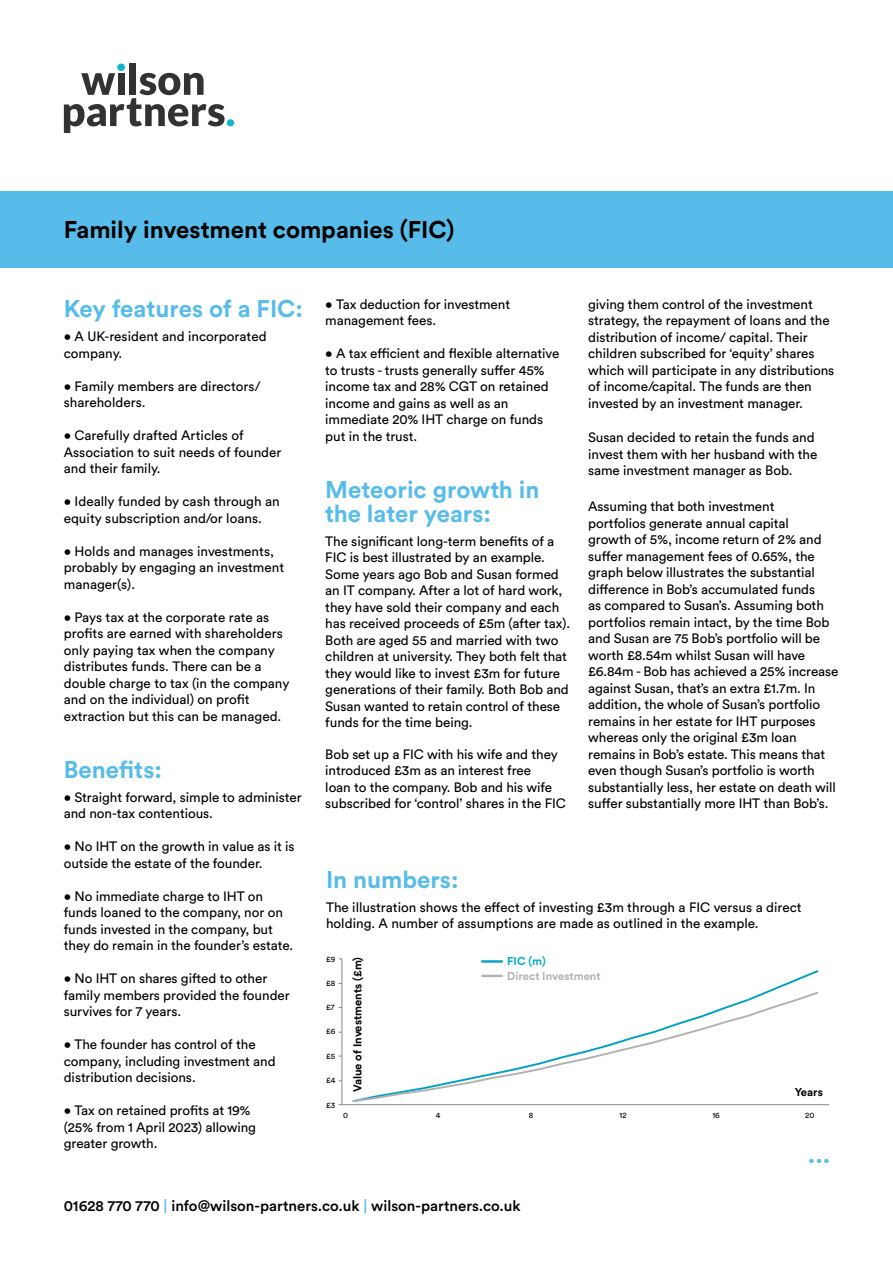
<style>
.page{position:relative;width:893px;height:1263px;background:#fff}
.page>*{position:absolute;margin:0;border:0;box-sizing:border-box;transform-origin:0 0}
.t1{font:700 24px/24px "Circular Std";color:#57bcea}
.t2{font:700 24px "Circular Std";color:#000}
.t3{font:500 15px "Circular Std";color:#000}
.t4{font:13.5px/16.5px "Circular Std";letter-spacing:-.005em;color:#000}
.t5{font:700 11.25px "Circular Std";color:#000}
.t6{font:700 11.25px "Circular Std";color:#b3b2b2}
.t7{font:700 11.25px "Circular Std";color:#00acc9}
.t8{font:7.95px "Circular Std";color:#000}
.s1{color:#57bcea}
</style>
<div class="page">
<div style="left:0;top:191px;width:893px;height:77px;background:#57bcea"></div>
<svg style="left:64px;top:64px;width:170px;height:69px"></svg>
<hr style="left:342px;top:959px;width:1px;height:146px;background:#868686">
<hr style="left:342px;top:1104px;width:487px;height:1px;background:#868686">
<svg style="left:352px;top:990px;width:467px;height:113px"></svg>
<hr style="left:481px;top:960px;width:22px;height:3px;background:#00a2c2">
<hr style="left:481px;top:975px;width:22px;height:2px;background:#b3b2b2">
<h1 class="t2" style="left:64px;top:214px;width:392px">Family investment companies (FIC)</h1>
<h1 class="t1" style="left:64px;top:296px;width:241px">Key features of a FIC:</h1>
<p class="t4" style="left:64px;top:328px;width:204px">• A UK-resident and incorporated company.</p>
<p class="t4" style="left:64px;top:377px;width:198px">• Family members are directors/ shareholders.</p>
<p class="t4" style="left:64px;top:427px;width:219px">• Carefully drafted Articles of<br>Association to suit needs of founder and their family.</p>
<p class="t4" style="left:64px;top:493px;width:217px">• Ideally funded by cash through an equity subscription and/or loans.</p>
<p class="t4" style="left:64px;top:542px;width:222px">• Holds and manages investments, probably by engaging an investment manager(s).</p>
<p class="t4" style="left:64px;top:608px;width:227px">• Pays tax at the corporate rate as profits are earned with shareholders only paying tax when the company distributes funds. There can be a double charge to tax (in the company and on the individual) on profit extraction but this can be managed.</p>
<h1 class="t1" style="left:64px;top:757px;width:100px">Benefits:</h1>
<p class="t4" style="left:64px;top:788px;width:239px">• Straight forward, simple to administer and non-tax contentious.</p>
<p class="t4" style="left:64px;top:838px;width:232px">• No IHT on the growth in value as it is outside the estate of the founder.</p>
<p class="t4" style="left:64px;top:887px;width:231px">• No immediate charge to IHT on funds loaned to the company, nor on funds invested in the company, but they do remain in the founder’s estate.</p>
<p class="t4" style="left:64px;top:970px;width:227px">• No IHT on shares gifted to other family members provided the founder survives for 7 years.</p>
<p class="t4" style="left:64px;top:1036px;width:213px">• The founder has control of the company, including investment and distribution decisions.</p>
<p class="t4" style="left:64px;top:1102px;width:194px">• Tax on retained profits at 19% (25% from 1 April 2023) allowing greater growth.</p>
<p class="t4" style="left:325px;top:295px;width:186px">• Tax deduction for investment management fees.</p>
<p class="t4" style="left:325px;top:345px;width:236px">• A tax efficient and flexible alternative to trusts - trusts generally suffer 45% income tax and 28% CGT on retained income and gains as well as an immediate 20% IHT charge on funds put in the trust.</p>
<h1 class="t1" style="left:325px;top:477px;width:216px">Meteoric growth in the later years:</h1>
<p class="t4" style="left:325px;top:532px;width:246px">The significant long-term benefits of a FIC is best illustrated by an example.<br>Some years ago Bob and Susan formed an IT company. After a lot of hard work, they have sold their company and each has received proceeds of £5m (after tax).<br>Both are aged 55 and married with two children at university. They both felt that they would like to invest £3m for future generations of their family. Both Bob and Susan wanted to retain control of these funds for the time being.</p>
<p class="t4" style="left:325px;top:745px;width:242px">Bob set up a FIC with his wife and they introduced £3m as an interest free<br>loan to the company. Bob and his wife subscribed for ‘control’ shares in the FIC</p>
<p class="t4" style="left:588px;top:295px;width:248px">giving them control of the investment strategy, the repayment of loans and the distribution of income/ capital. Their children subscribed for ‘equity’ shares which will participate in any distributions of income/capital. The funds are then invested by an investment manager.</p>
<p class="t4" style="left:588px;top:429px;width:231px">Susan decided to retain the funds and invest them with her husband with the same investment manager as Bob.</p>
<p class="t4" style="left:588px;top:498px;width:252px">Assuming that both investment<br>portfolios generate annual capital<br>growth of 5%, income return of 2% and suffer management fees of 0.65%, the graph below illustrates the substantial difference in Bob’s accumulated funds<br>as compared to Susan’s. Assuming both portfolios remain intact, by the time Bob and Susan are 75 Bob’s portfolio will be worth £8.54m whilst Susan will have £6.84m - Bob has achieved a 25% increase against Susan, that’s an extra £1.7m. In addition, the whole of Susan’s portfolio remains in her estate for IHT purposes whereas only the original £3m loan remains in Bob’s estate. This means that even though Susan’s portfolio is worth substantially less, her estate on death will suffer substantially more IHT than Bob’s.</p>
<h1 class="t1" style="left:326px;top:867px;width:134px">In numbers:</h1>
<p class="t4" style="left:326px;top:898px;width:477px">The illustration shows the effect of investing £3m through a FIC versus a direct holding. A number of assumptions are made as outlined in the example.</p>
<p class="t8" style="left:326px;top:954px;width:11px">£9</p>
<p class="t8" style="left:326px;top:978px;width:11px">£8</p>
<p class="t8" style="left:326px;top:1002px;width:10px">£7</p>
<p class="t8" style="left:326px;top:1026px;width:11px">£6</p>
<p class="t8" style="left:326px;top:1051px;width:11px">£5</p>
<p class="t8" style="left:326px;top:1075px;width:11px">£4</p>
<p class="t8" style="left:326px;top:1100px;width:11px">£3</p>
<p class="t5" style="left:350px;top:1092px;width:137px;rotate:-90deg">Value of Investments (£m)</p>
<p class="t7" style="left:507px;top:954px;width:40px">FIC (m)</p>
<p class="t6" style="left:507px;top:969px;width:95px">Direct Investment</p>
<p class="t5" style="left:795px;top:1085px;width:30px">Years</p>
<p class="t8" style="left:343px;top:1110px;width:6px">0</p>
<p class="t8" style="left:436px;top:1110px;width:6px">4</p>
<p class="t8" style="left:529px;top:1110px;width:6px">8</p>
<p class="t8" style="left:620px;top:1110px;width:8px">12</p>
<p class="t8" style="left:712px;top:1110px;width:9px">16</p>
<p class="t8" style="left:805px;top:1110px;width:11px">20</p>
<h1 class="t1" style="left:808px;top:1142px;width:24px">...</h1>
<p class="t3" style="left:64px;top:1197px;width:458px">01628 770 770 <span class="s1">|</span> info@wilson-partners.co.uk <span class="s1">|</span> wilson-partners.co.uk</p>
</div>
